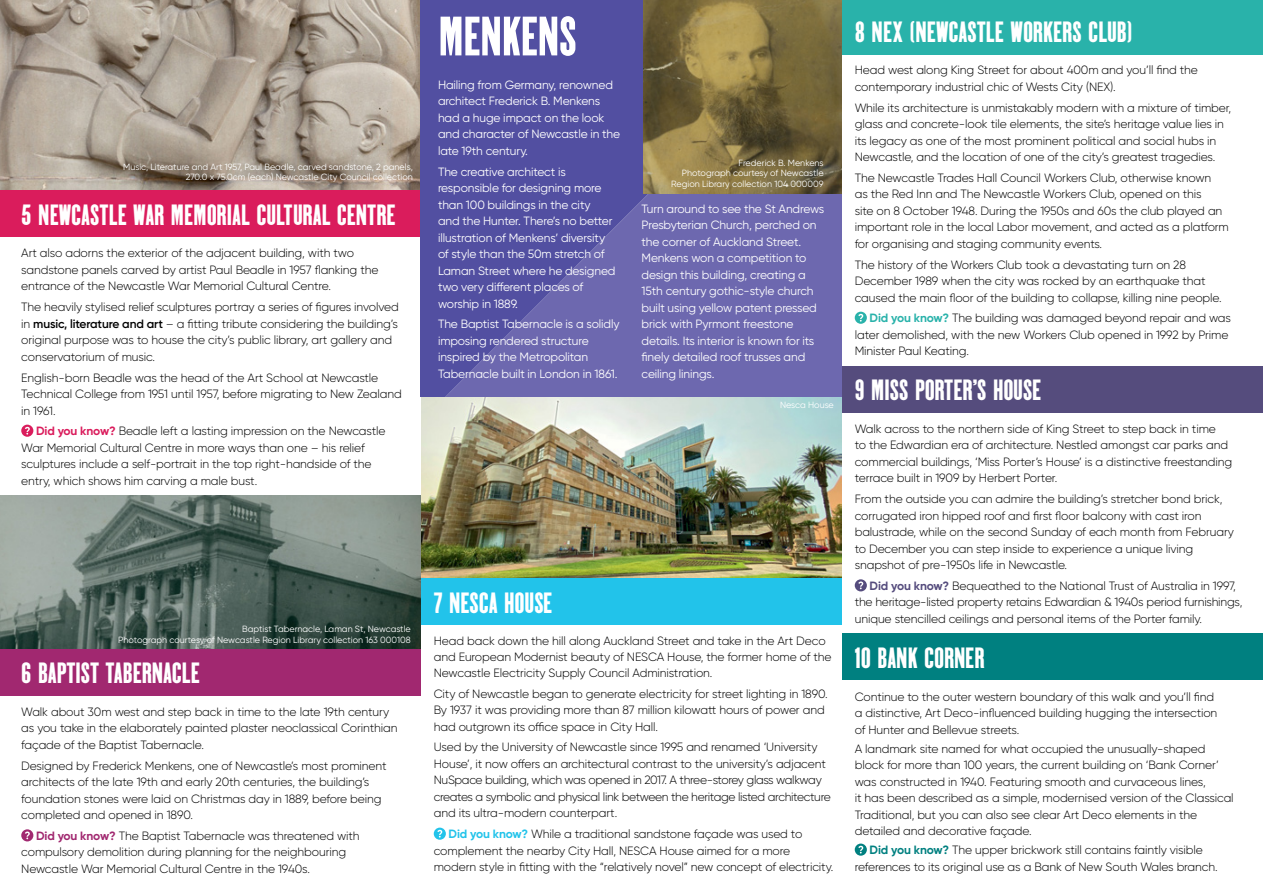
<style>
.page{position:relative;width:1263px;height:893px;background:#fff}
.page>*{position:absolute;margin:0;border:0;box-sizing:border-box;transform-origin:0 0}
.Body{font:51px "Daily Tabloid JNL";letter-spacing:-.025em;color:#fff}
.Location_Title{font:27px "Daily Tabloid JNL";letter-spacing:-.01em;color:#fff}
.Body-2{font:300 12px/16.5px "Gilroy";letter-spacing:-.01em;color:#000}
.Body-3{font:12px/16.5px "Gilroy";letter-spacing:-.01em;color:#fff}
.Body-4{font:300 12px/16.5px "Gilroy";letter-spacing:-.03em;color:#000}
.image_caption{font:9px "Gilroy";color:#fff}
.s1{font-weight:600}
.s2{font-weight:700;color:#da1c5c}
.s3{font-weight:700;color:#a12870}
.s4{font-weight:700;color:#22c3ea}
.s5{font-weight:700;color:#29b2aa}
.s6{font-weight:700;color:#554c7d}
.s7{font-weight:700;color:#008080}
</style>
<div class="page">
<img style="left:421px;top:396px;width:421px;height:182px">
<svg style="left:855px;top:312px;width:12px;height:12px"></svg>
<svg style="left:858px;top:314px;width:5px;height:8px"></svg>
<img style="left:0;top:0;width:421px;height:190px">
<div style="left:0;top:190px;width:421px;height:47px;background:#da1c5c"></div>
<div style="left:421px;top:578px;width:421px;height:47px;background:#22c3ea"></div>
<div style="left:842px;top:366px;width:421px;height:47px;background:#554c7d"></div>
<div style="left:842px;top:0;width:421px;height:54px;background:#29b2aa"></div>
<div style="left:842px;top:634px;width:421px;height:46px;background:#008080"></div>
<div style="left:21px;top:425px;width:12px;height:12px;background:#da1c5c;border-radius:50%"></div>
<svg style="left:25px;top:427px;width:5px;height:8px"></svg>
<svg style="left:21px;top:829px;width:12px;height:12px"></svg>
<svg style="left:25px;top:831px;width:5px;height:8px"></svg>
<svg style="left:434px;top:828px;width:12px;height:12px"></svg>
<svg style="left:437px;top:830px;width:5px;height:7px"></svg>
<div style="left:855px;top:579px;width:12px;height:12px;background:#554c7d;border-radius:50%"></div>
<svg style="left:858px;top:581px;width:5px;height:8px"></svg>
<svg style="left:855px;top:844px;width:12px;height:12px"></svg>
<svg style="left:858px;top:846px;width:5px;height:7px"></svg>
<svg style="left:421px;top:0;width:421px;height:396px;background:#5e5aa7"></svg>
<img style="left:643px;top:0;width:199px;height:193px">
<img style="left:0;top:495px;width:421px;height:154px">
<div style="left:0;top:649px;width:421px;height:47px;background:#a12870"></div>
<p class="image_caption" style="left:123px;top:161px;width:291px">Music, Literature and Art 1957, Paul Beadle, carved sandstone, 2 panels,</p>
<p class="image_caption" style="left:186px;top:171px;width:229px">270.0 x 75.0cm (each) Newcastle City Council collection</p>
<p class="Location_Title" style="left:21px;top:200px;width:376px">5 NEWCASTLE WAR MEMORIAL CULTURAL CENTRE</p>
<p class="Body-2" style="left:21px;top:245px;width:359px">Art also adorns the exterior of the adjacent building, with two sandstone panels carved by artist Paul Beadle in 1957 flanking the entrance of the Newcastle War Memorial Cultural Centre.</p>
<p class="Body-2" style="left:21px;top:299px;width:379px">The heavily stylised relief sculptures portray a series of figures involved in <span class="s1">music, literature and art</span> – a fitting tribute considering the building’s original purpose was to house the city’s public library, art gallery and conservatorium of music.</p>
<p class="Body-2" style="left:21px;top:369px;width:382px">English-born Beadle was the head of the Art School at Newcastle<br>Technical College from 1951 until 1957, before migrating to New Zealand in 1961.</p>
<p class="Body-2" style="left:21px;top:423px;width:366px;text-indent:15px"><span class="s2">Did you know?</span> Beadle left a lasting impression on the Newcastle War Memorial Cultural Centre in more ways than one – his relief sculptures include a self-portrait in the top right-handside of the entry, which shows him carving a male bust.</p>
<p class="image_caption" style="left:242px;top:623px;width:170px">Baptist Tabernacle, Laman St, Newcastle</p>
<p class="image_caption" style="left:118px;top:634px;width:294px">Photograph courtesy of Newcastle Region Library collection 163 000108</p>
<p class="Location_Title" style="left:21px;top:659px;width:180px">6 BAPTIST TABERNACLE</p>
<p class="Body-2" style="left:21px;top:703px;width:378px">Walk about 30m west and step back in time to the late 19th century as you take in the elaborately painted plaster neoclassical Corinthian façade of the Baptist Tabernacle.</p>
<p class="Body-2" style="left:21px;top:757px;width:367px">Designed by Frederick Menkens, one of Newcastle’s most prominent architects of the late 19th and early 20th centuries, the building’s foundation stones were laid on Christmas day in 1889, before being completed and opened in 1890.</p>
<p class="Body-2" style="left:21px;top:827px;width:340px;text-indent:15px"><span class="s3">Did you know?</span> The Baptist Tabernacle was threatened with compulsory demolition during planning for the neighbouring<br>Newcastle War Memorial Cultural Centre in the 1940s.</p>
<p class="Body" style="left:438px;top:9px;width:141px">MENKENS</p>
<p class="Body-3" style="left:438px;top:76px;width:184px">Hailing from Germany, renowned architect Frederick B. Menkens had a huge impact on the look and character of Newcastle in the late 19th century.</p>
<p class="Body-3" style="left:438px;top:163px;width:179px">The creative architect is responsible for designing more than 100 buildings in the city<br>and the Hunter. There’s no better illustration of Menkens’ diversity of style than the 50m stretch of<br>Laman Street where he designed two very different places of worship in 1889.</p>
<p class="Body-3" style="left:438px;top:316px;width:183px">The Baptist Tabernacle is a solidly imposing rendered structure inspired by the Metropolitan<br>Tabernacle built in London in 1861.</p>
<p class="image_caption" style="left:738px;top:157px;width:87px">Frederick B. Menkens</p>
<p class="image_caption" style="left:682px;top:167px;width:143px">Photograph courtesy of Newcastle</p>
<p class="image_caption" style="left:671px;top:178px;width:154px">Region Library collection 104 000009</p>
<p class="Body-3" style="left:641px;top:200px;width:184px">Turn around to see the St Andrews<br>Presbyterian Church, perched on the corner of Auckland Street.<br>Menkens won a competition to design this building, creating a<br>15th century gothic-style church built using yellow patent pressed brick with Pyrmont freestone details. Its interior is known for its finely detailed roof trusses and ceiling linings.</p>
<p class="image_caption" style="left:780px;top:400px;width:55px">Nesca House</p>
<p class="Location_Title" style="left:434px;top:588px;width:120px">7 NESCA HOUSE</p>
<p class="Body-2" style="left:434px;top:633px;width:399px;line-height:15.8px">Head back down the hill along Auckland Street and take in the Art Deco and European Modernist beauty of NESCA House, the former home of the<br>Newcastle Electricity Supply Council Administration.</p>
<p class="Body-2" style="left:434px;top:685px;width:395px">City of Newcastle began to generate electricity for street lighting in 1890.<br>By 1937 it was providing more than 87 million kilowatt hours of power and had outgrown its office space in City Hall.</p>
<p class="Body-4" style="left:434px;top:739px;width:399px">Used by the University of Newcastle since 1995 and renamed ‘University House’, it now offers an architectural contrast to the university’s adjacent NuSpace building, which was opened in 2017. A three-storey glass walkway creates a symbolic and physical link between the heritage listed architecture and its ultra-modern counterpart.</p>
<p class="Body-2" style="left:434px;top:826px;width:401px;text-indent:15px"><span class="s4">Did you know?</span> While a traditional sandstone façade was used to complement the nearby City Hall, NESCA House aimed for a more modern style in fitting with the “relatively novel” new concept of electricity.</p>
<p class="Location_Title" style="left:855px;top:17px;width:279px">8 NEX (NEWCASTLE WORKERS CLUB)</p>
<p class="Body-2" style="left:855px;top:62px;width:345px">Head west along King Street for about 400m and you’ll find the contemporary industrial chic of Wests City (NEX).</p>
<p class="Body-2" style="left:855px;top:99px;width:378px">While its architecture is unmistakably modern with a mixture of timber, glass and concrete-look tile elements, the site’s heritage value lies in its legacy as one of the most prominent political and social hubs in Newcastle, and the location of one of the city’s greatest tragedies.</p>
<p class="Body-2" style="left:855px;top:169px;width:376px">The Newcastle Trades Hall Council Workers Club, otherwise known<br>as the Red Inn and The Newcastle Workers Club, opened on this<br>site on 8 October 1948. During the 1950s and 60s the club played an important role in the local Labor movement, and acted as a platform for organising and staging community events.</p>
<p class="Body-2" style="left:855px;top:256px;width:368px">The history of the Workers Club took a devastating turn on 28<br>December 1989 when the city was rocked by an earthquake that caused the main floor of the building to collapse, killing nine people.</p>
<p class="Body-2" style="left:855px;top:310px;width:378px;text-indent:15px"><span class="s5">Did you know?</span> The building was damaged beyond repair and was later demolished, with the new Workers Club opened in 1992 by Prime<br>Minister Paul Keating.</p>
<p class="Location_Title" style="left:855px;top:376px;width:188px">9 MISS PORTER’S HOUSE</p>
<p class="Body-2" style="left:855px;top:420px;width:379px">Walk across to the northern side of King Street to step back in time<br>to the Edwardian era of architecture. Nestled amongst car parks and commercial buildings, ‘Miss Porter’s House’ is a distinctive freestanding terrace built in 1909 by Herbert Porter.</p>
<p class="Body-2" style="left:855px;top:491px;width:381px">From the outside you can admire the building’s stretcher bond brick, corrugated iron hipped roof and first floor balcony with cast iron balustrade, while on the second Sunday of each month from February to December you can step inside to experience a unique living snapshot of pre-1950s life in Newcastle.</p>
<p class="Body-2" style="left:855px;top:577px;width:389px;text-indent:15px"><span class="s6">Did you know?</span> Bequeathed to the National Trust of Australia in 1997, the heritage-listed property retains Edwardian &amp; 1940s period furnishings, unique stencilled ceilings and personal items of the Porter family.</p>
<p class="Location_Title" style="left:855px;top:643px;width:131px">10 BANK CORNER</p>
<p class="Body-2" style="left:855px;top:688px;width:364px">Continue to the outer western boundary of this walk and you’ll find a distinctive, Art Deco-influenced building hugging the intersection of Hunter and Bellevue streets.</p>
<p class="Body-2" style="left:855px;top:740px;width:380px">A landmark site named for what occupied the unusually-shaped block for more than 100 years, the current building on ‘Bank Corner’ was constructed in 1940. Featuring smooth and curvaceous lines,<br>it has been described as a simple, modernised version of the Classical Traditional, but you can also see clear Art Deco elements in the detailed and decorative façade.</p>
<p class="Body-2" style="left:855px;top:842px;width:364px;text-align:center"><span class="s7">Did you know?</span> The upper brickwork still contains faintly visible references to its original use as a Bank of New South Wales branch.</p>
</div>
